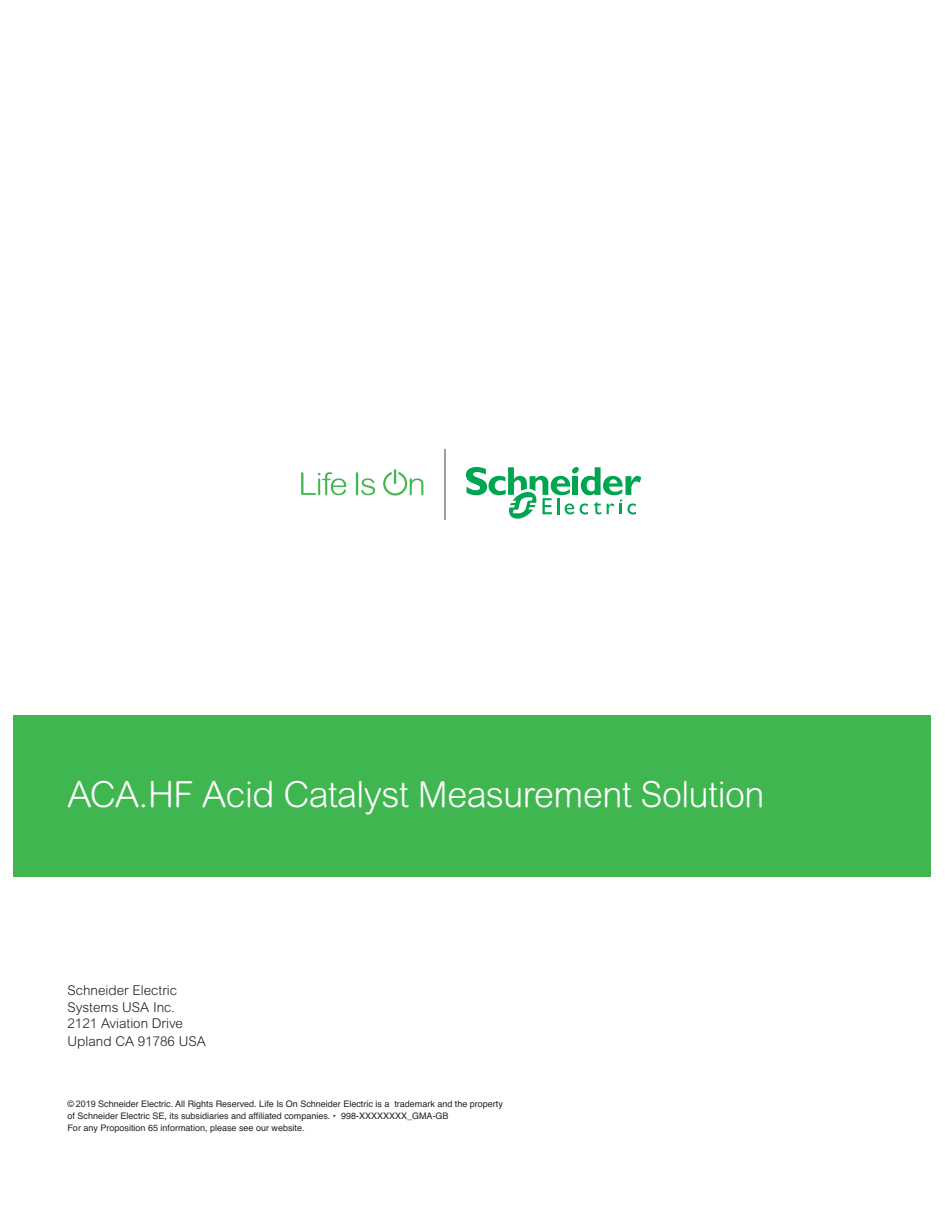
<style>
.page{position:relative;width:945px;height:1215px;background:#fff}
.page>*{position:absolute;margin:0;border:0;box-sizing:border-box;transform-origin:0 0}
.t1{font:300 36px "Arial Rounded MT Pro";letter-spacing:-.015em;color:#fff}
.t2{font:300 13.5px/16.8px "Arial Rounded MT Pro";color:#231f20}
.t3{font:9px/12px "Helvetica";color:#231f20}
.s1{font-family:"Arial"}
</style>
<div class="page">
<div style="left:14px;top:716px;width:918px;height:162px;background:#40b650"></div>
<svg style="left:301px;top:472px;width:45px;height:23px"></svg>
<svg style="left:356px;top:472px;width:19px;height:23px"></svg>
<svg style="left:383px;top:469px;width:40px;height:27px"></svg>
<svg style="left:466px;top:467px;width:175px;height:52px"></svg>
<hr style="left:444px;top:449px;width:1px;height:70px;background:#959ea4">
<h1 class="t1" style="left:68px;top:781px;width:698px">ACA.HF Acid Catalyst Measurement Solution</h1>
<h2 class="t2" style="left:68px;top:984px;width:140px">Schneider Electric<br>Systems USA Inc.<br>2121 Aviation Drive<br>Upland CA 91786 USA</h2>
<p class="t3" style="left:68px;top:1098px;width:437px"><span class="s1">© 2019</span> Schneider Electric. All Rights Reserved. Life Is On Schneider Electric is a trademark and the property of Schneider Electric SE, its subsidiaries and affiliated companies. • 998-XXXXXXXX_GMA-GB<br>For any Proposition 65 information, please see our website.</p>
</div>
